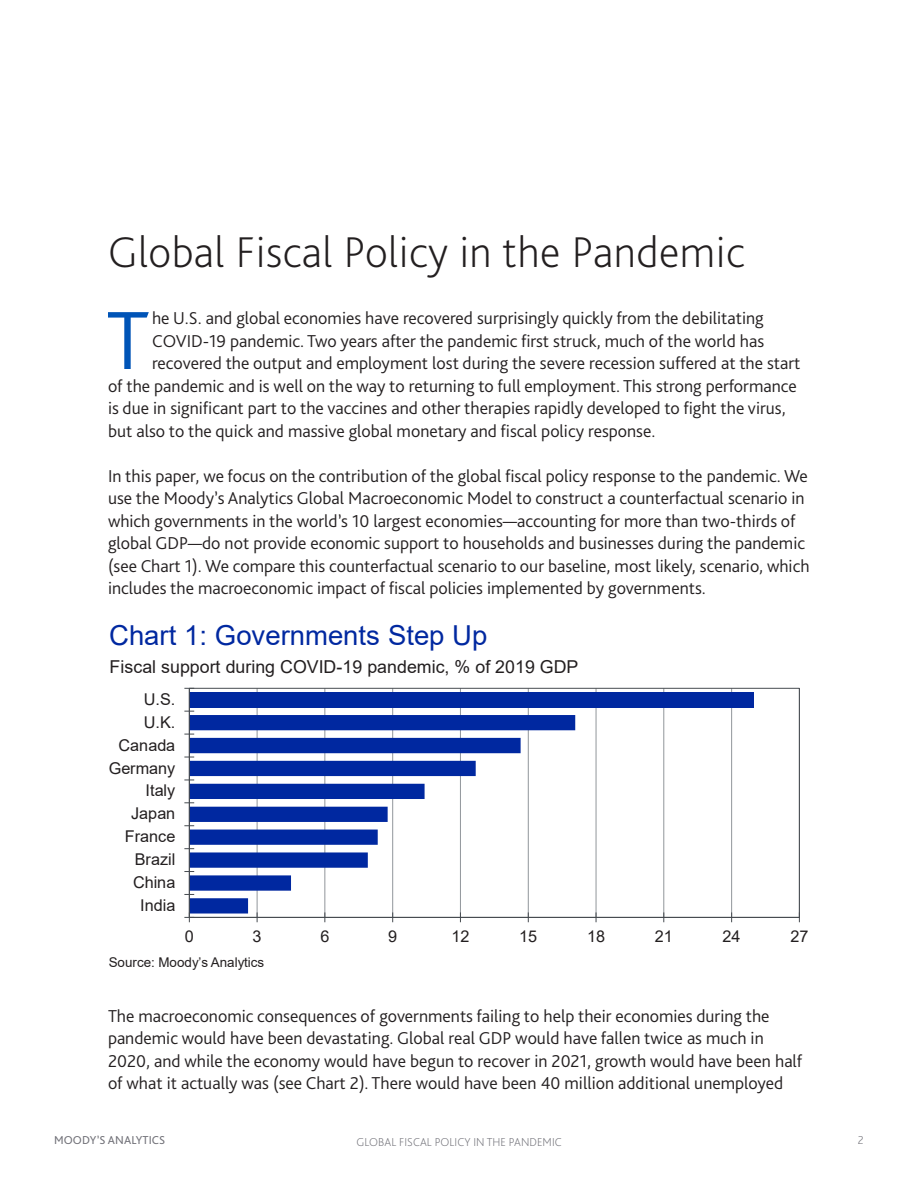
<style>
.page{position:relative;width:918px;height:1188px;background:#fff}
.page>*{position:absolute;margin:0;border:0;box-sizing:border-box;transform-origin:0 0}
.A-BodyLeadin{font:300 86.25px "Bliss Pro";color:#0054b7}
.A-Title{font:200 45px "Bliss Pro";letter-spacing:.01em;color:#231f20}
.t1{font:27.45px "Arial";color:#0028a0}
.A-Body{font:300 18px/22.5px "Bliss Pro";color:#231f20}
.A-BodyLeadin-2{font:300 18px "Bliss Pro";color:#231f20}
.t2{font:17.85px "Arial";color:#231f20}
.t3{font:16.2px/23px "Arial";color:#231f20;text-align:right}
.t4{font:13.35px "Arial";color:#231f20}
.t5{font:200 12px "Bliss Pro";letter-spacing:.005em;color:#727279}
.t6{font:12px "Bliss Pro";letter-spacing:.005em;color:#727279}
</style>
<div class="page">
<hr style="left:257px;top:688px;width:1px;height:229px;background:#91969b">
<hr style="left:324px;top:688px;width:1px;height:229px;background:#91969b">
<hr style="left:392px;top:688px;width:1px;height:229px;background:#91969b">
<hr style="left:460px;top:688px;width:1px;height:229px;background:#91969b">
<hr style="left:528px;top:688px;width:1px;height:229px;background:#91969b">
<hr style="left:596px;top:688px;width:1px;height:229px;background:#91969b">
<hr style="left:663px;top:688px;width:1px;height:229px;background:#91969b">
<hr style="left:731px;top:688px;width:1px;height:229px;background:#91969b">
<div style="left:189px;top:692px;width:565px;height:15px;background:#0028a0"></div>
<svg style="left:190px;top:715px;width:385px;height:199px"></svg>
<hr style="left:189px;top:917px;width:610px;height:1px;background:#464b50">
<hr style="left:189px;top:688px;width:1px;height:229px;background:#464b50">
<svg style="left:184px;top:912px;width:10px;height:10px"></svg>
<p class="A-Title" style="left:108px;top:224px;width:638px">Global Fiscal Policy in the Pandemic</p>
<p class="A-BodyLeadin" style="left:106px;top:287px;width:44px">T</p>
<p class="A-BodyLeadin-2" style="left:152px;top:307px;width:613px">he U.S. and global economies have recovered surprisingly quickly from the debilitating</p>
<p class="A-BodyLeadin-2" style="left:152px;top:329px;width:614px">COVID-19 pandemic. Two years after the pandemic first struck, much of the world has</p>
<p class="A-BodyLeadin-2" style="left:152px;top:352px;width:650px">recovered the output and employment lost during the severe recession suffered at the start</p>
<p class="A-BodyLeadin-2" style="left:108px;top:374px;width:690px">of the pandemic and is well on the way to returning to full employment. This strong performance</p>
<p class="A-BodyLeadin-2" style="left:108px;top:397px;width:679px">is due in significant part to the vaccines and other therapies rapidly developed to fight the virus,</p>
<p class="A-BodyLeadin-2" style="left:108px;top:419px;width:549px">but also to the quick and massive global monetary and fiscal policy response.</p>
<p class="A-Body" style="left:108px;top:464px;width:703px">In this paper, we focus on the contribution of the global fiscal policy response to the pandemic. We use the Moody’s Analytics Global Macroeconomic Model to construct a counterfactual scenario in which governments in the world’s 10 largest economies—accounting for more than two-thirds of global GDP—do not provide economic support to households and businesses during the pandemic (see Chart 1). We compare this counterfactual scenario to our baseline, most likely, scenario, which includes the macroeconomic impact of fiscal policies implemented by governments.</p>
<p class="t1" style="left:109px;top:616px;width:380px">Chart 1: Governments Step Up</p>
<p class="t2" style="left:110px;top:654px;width:470px">Fiscal support during COVID-19 pandemic, % of 2019 GDP</p>
<p class="t3" style="left:109px;top:688px;width:68px">U.S.<br>U.K.<br>Canada<br>Germany<br>Italy<br>Japan<br>France<br>Brazil<br>China<br>India</p>
<p class="t3" style="left:185px;top:925px;width:11px">0</p>
<p class="t3" style="left:253px;top:925px;width:11px">3</p>
<p class="t3" style="left:320px;top:925px;width:11px">6</p>
<p class="t3" style="left:388px;top:925px;width:11px">9</p>
<p class="t3" style="left:451px;top:925px;width:20px">12</p>
<p class="t3" style="left:519px;top:925px;width:20px">15</p>
<p class="t3" style="left:587px;top:925px;width:20px">18</p>
<p class="t3" style="left:655px;top:925px;width:20px">21</p>
<p class="t3" style="left:723px;top:925px;width:20px">24</p>
<p class="t3" style="left:790px;top:925px;width:20px">27</p>
<p class="t4" style="left:109px;top:953px;width:157px">Source: Moody’s Analytics</p>
<p class="A-Body" style="left:108px;top:1004px;width:696px">The macroeconomic consequences of governments failing to help their economies during the pandemic would have been devastating. Global real GDP would have fallen twice as much in 2020, and while the economy would have begun to recover in 2021, growth would have been half of what it actually was (see Chart 2). There would have been 40 million additional unemployed</p>
<p class="t6" style="left:54px;top:1133px;width:113px">MOODY’S ANALYTICS</p>
<p class="t5" style="left:357px;top:1134px;width:207px">Global Fiscal Policy in the Pandemic</p>
<p class="t5" style="left:858px;top:1133px;width:7px">2</p>
</div>
